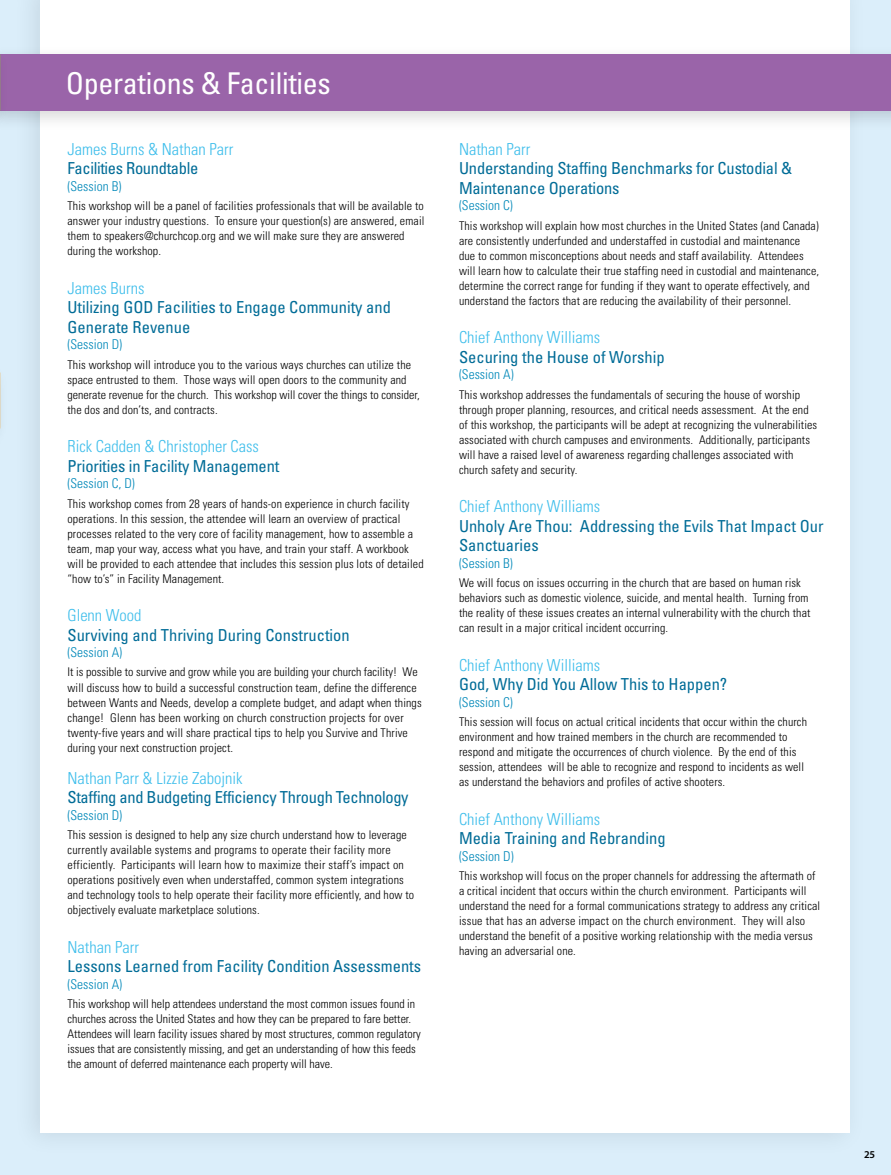
<style>
.page{position:relative;width:891px;height:1175px;background:#fff}
.page>*{position:absolute;margin:0;border:0;box-sizing:border-box;transform-origin:0 0}
.t1{font:condensed 30px "Univers LT Std";letter-spacing:-.01em;color:#fff}
.t2{font:condensed 16.5px/19.5px "Univers LT Std";color:#006c97}
.t3{font:300 condensed 16.5px "Univers LT Std";color:#3fbeeb}
.t4{font:condensed 16.5px "Univers LT Std";letter-spacing:-.02em;color:#006c97}
.t5{font:300 condensed 13.5px "Univers LT Std";color:#0088b9}
.t6{font:300 condensed 12px/15px "Univers LT Std";letter-spacing:.01em;color:#000}
.t7{font:600 10.5px "Myriad Pro";color:#000}
</style>
<div class="page">
<div style="left:0;top:0;width:891px;height:1174px;background:#dbeefa"></div>
<div style="left:40px;top:0;width:810px;height:1132px;background:#fff"></div>
<div style="left:0;top:45px;width:891px;height:87px;background:#000;opacity:.15"></div>
<div style="left:0;top:54px;width:891px;height:56px;background:#9a64a9"></div>
<div style="left:0;top:45px;width:10px;height:87px;background:#000;opacity:.15"></div>
<h1 class="t1" style="left:66px;top:64px;width:266px">Operations &amp; Facilities</h1>
<h2 class="t3" style="left:68px;top:139px;width:167px">James Burns &amp; Nathan Parr</h2>
<h2 class="t4" style="left:68px;top:158px;width:132px">Facilities Roundtable</h2>
<p class="t5" style="left:68px;top:178px;width:55px">(Session B)</p>
<p class="t6" style="left:68px;top:198px;width:358px">This workshop will be a panel of facilities professionals that will be available to answer your industry questions. To ensure your question(s) are answered, email them to speakers@churchcop.org and we will make sure they are answered during the workshop.</p>
<h2 class="t3" style="left:68px;top:278px;width:78px">James Burns</h2>
<h2 class="t2" style="left:68px;top:297px;width:325px">Utilizing GOD Facilities to Engage Community and<br>Generate Revenue</h2>
<p class="t5" style="left:68px;top:336px;width:56px">(Session D)</p>
<p class="t6" style="left:68px;top:357px;width:354px">This workshop will introduce you to the various ways churches can utilize the space entrusted to them. Those ways will open doors to the community and generate revenue for the church. This workshop will cover the things to consider, the dos and don’ts, and contracts.</p>
<h2 class="t3" style="left:68px;top:436px;width:193px">Rick Cadden &amp; Christopher Cass</h2>
<h2 class="t2" style="left:68px;top:456px;width:213px">Priorities in Facility Management</h2>
<p class="t5" style="left:68px;top:475px;width:69px">(Session C, D)</p>
<p class="t6" style="left:68px;top:496px;width:358px">This workshop comes from 28 years of hands-on experience in church facility operations. In this session, the attendee will learn an overview of practical processes related to the very core of facility management, how to assemble a team, map your way, access what you have, and train your staff. A workbook will be provided to each attendee that includes this session plus lots of detailed “how to’s” in Facility Management.</p>
<h2 class="t3" style="left:68px;top:605px;width:75px">Glenn Wood</h2>
<h2 class="t2" style="left:68px;top:625px;width:284px">Surviving and Thriving During Construction</h2>
<p class="t5" style="left:68px;top:644px;width:56px">(Session A)</p>
<p class="t6" style="left:68px;top:664px;width:356px">It is possible to survive and grow while you are building your church facility! We will discuss how to build a successful construction team, define the difference between Wants and Needs, develop a complete budget, and adapt when things change! Glenn has been working on church construction projects for over twenty-five years and will share practical tips to help you Survive and Thrive during your next construction project.</p>
<h2 class="t3" style="left:68px;top:768px;width:176px">Nathan Parr &amp; Lizzie Zabojnik</h2>
<h2 class="t4" style="left:68px;top:786px;width:343px">Staffing and Budgeting Efficiency Through Technology</h2>
<p class="t5" style="left:68px;top:806px;width:56px">(Session D)</p>
<p class="t6" style="left:68px;top:827px;width:348px">This session is designed to help any size church understand how to leverage currently available systems and programs to operate their facility more efficiently. Participants will learn how to maximize their staff’s impact on operations positively even when understaffed, common system integrations and technology tools to help operate their facility more efficiently, and how to objectively evaluate marketplace solutions.</p>
<h2 class="t3" style="left:68px;top:936px;width:73px">Nathan Parr</h2>
<h2 class="t2" style="left:68px;top:956px;width:355px">Lessons Learned from Facility Condition Assessments</h2>
<p class="t5" style="left:68px;top:975px;width:56px">(Session A)</p>
<p class="t6" style="left:68px;top:996px;width:355px">This workshop will help attendees understand the most common issues found in churches across the United States and how they can be prepared to fare better.<br>Attendees will learn facility issues shared by most structures, common regulatory issues that are consistently missing, and get an understanding of how this feeds the amount of deferred maintenance each property will have.</p>
<h2 class="t3" style="left:459px;top:139px;width:73px">Nathan Parr</h2>
<h2 class="t2" style="left:459px;top:158px;width:335px">Understanding Staffing Benchmarks for Custodial &amp;<br>Maintenance Operations</h2>
<p class="t5" style="left:459px;top:197px;width:55px">(Session C)</p>
<p class="t6" style="left:459px;top:218px;width:362px">This workshop will explain how most churches in the United States (and Canada) are consistently underfunded and understaffed in custodial and maintenance due to common misconceptions about needs and staff availability. Attendees will learn how to calculate their true staffing need in custodial and maintenance, determine the correct range for funding if they want to operate effectively, and understand the factors that are reducing the availability of their personnel.</p>
<h2 class="t3" style="left:459px;top:327px;width:143px">Chief Anthony Williams</h2>
<h2 class="t2" style="left:459px;top:347px;width:207px">Securing the House of Worship</h2>
<p class="t5" style="left:459px;top:366px;width:56px">(Session A)</p>
<p class="t6" style="left:459px;top:387px;width:360px">This workshop addresses the fundamentals of securing the house of worship through proper planning, resources, and critical needs assessment. At the end of this workshop, the participants will be adept at recognizing the vulnerabilities associated with church campuses and environments. Additionally, participants will have a raised level of awareness regarding challenges associated with church safety and security.</p>
<h2 class="t3" style="left:459px;top:496px;width:143px">Chief Anthony Williams</h2>
<h2 class="t2" style="left:459px;top:516px;width:366px">Unholy Are Thou: Addressing the Evils That Impact Our<br>Sanctuaries</h2>
<p class="t5" style="left:459px;top:555px;width:55px">(Session B)</p>
<p class="t6" style="left:459px;top:575px;width:353px">We will focus on issues occurring in the church that are based on human risk behaviors such as domestic violence, suicide, and mental health. Turning from the reality of these issues creates an internal vulnerability with the church that can result in a major critical incident occurring.</p>
<h2 class="t3" style="left:459px;top:655px;width:143px">Chief Anthony Williams</h2>
<h2 class="t2" style="left:459px;top:674px;width:270px">God, Why Did You Allow This to Happen?</h2>
<p class="t5" style="left:459px;top:694px;width:55px">(Session C)</p>
<p class="t6" style="left:459px;top:714px;width:350px">This session will focus on actual critical incidents that occur within the church environment and how trained members in the church are recommended to respond and mitigate the occurrences of church violence. By the end of this session, attendees will be able to recognize and respond to incidents as well as understand the behaviors and profiles of active shooters.</p>
<h2 class="t3" style="left:459px;top:809px;width:143px">Chief Anthony Williams</h2>
<h2 class="t2" style="left:459px;top:828px;width:208px">Media Training and Rebranding</h2>
<p class="t5" style="left:459px;top:847px;width:56px">(Session D)</p>
<p class="t6" style="left:459px;top:868px;width:363px">This workshop will focus on the proper channels for addressing the aftermath of a critical incident that occurs within the church environment. Participants will understand the need for a formal communications strategy to address any critical issue that has an adverse impact on the church environment. They will also understand the benefit of a positive working relationship with the media versus having an adversarial one.</p>
<p class="t7" style="left:864px;top:1149px;width:13px">25</p>
</div>
